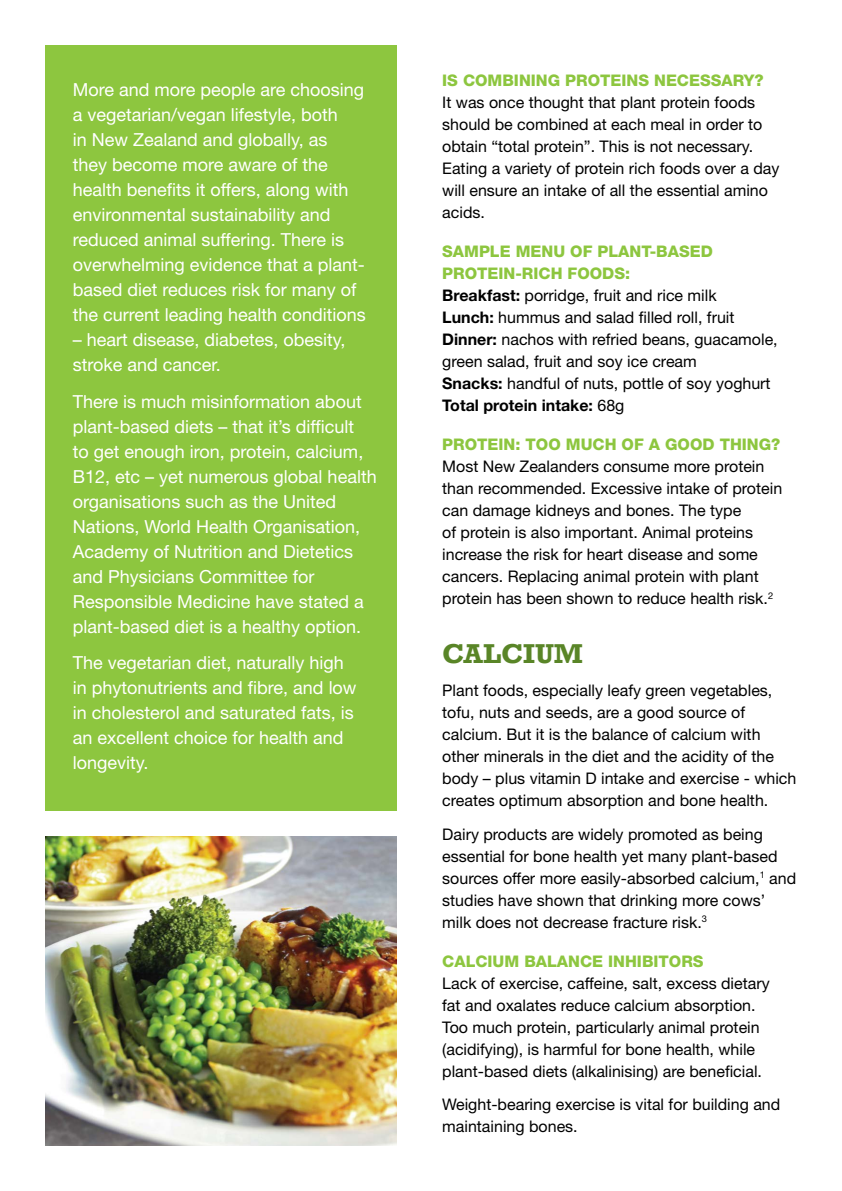
<style>
.page{position:relative;width:842px;height:1191px;background:#fff}
.page>*{position:absolute;margin:0;border:0;box-sizing:border-box;transform-origin:0 0}
.t1{font:700 28px "Rockwell";color:#598527}
.t2{font:18px/25px "Helvetica Neue";color:#fff}
.t3{font:16px/22px "Helvetica Neue";color:#000}
.t4{font:800 16px "Helvetica Neue";color:#8dc63f}
.s1{font-weight:800;color:#8dc63f}
.s2{font-weight:700}
</style>
<div class="page">
<div style="left:45px;top:45px;width:352px;height:766px;background:#8dc63f"></div>
<img style="left:45px;top:836px;width:352px;height:309px">
<p class="t2" style="left:73px;top:77px;width:295px">More and more people are choosing a vegetarian/vegan lifestyle, both<br>in New Zealand and globally, as they become more aware of the health benefits it offers, along with environmental sustainability and reduced animal suffering. There is overwhelming evidence that a plant&shy;based diet reduces risk for many of the current leading health conditions</p>
<p class="t2" style="left:73px;top:327px;width:274px">– heart disease, diabetes, obesity, stroke and cancer.</p>
<p class="t2" style="left:73px;top:388px;width:305px">There is much misinformation about plant-based diets – that it’s difficult<br>to get enough iron, protein, calcium, B12, etc – yet numerous global health organisations such as the United Nations, World Health Organisation, Academy of Nutrition and Dietetics and Physicians Committee for Responsible Medicine have stated a plant-based diet is a healthy option.</p>
<p class="t2" style="left:73px;top:650px;width:285px">The vegetarian diet, naturally high in phytonutrients and fibre, and low in cholesterol and saturated fats, is an excellent choice for health and longevity.</p>
<p class="t4" style="left:442px;top:71px;width:323px">IS COMBINING PROTEINS NECESSARY?</p>
<p class="t3" style="left:442px;top:91px;width:339px">It was once thought that plant protein foods should be combined at each meal in order to obtain “total protein”. This is not necessary.<br>Eating a variety of protein rich foods over a day will ensure an intake of all the essential amino acids.</p>
<p class="t3" style="left:442px;top:240px;width:337px"><span class="s1">SAMPLE MENU OF PLANT-BASED PROTEIN-RICH FOODS:<br></span><span class="s2">Breakfast:</span> porridge, fruit and rice milk<br><span class="s2">Lunch:</span> hummus and salad filled roll, fruit <span class="s2">Dinner:</span> nachos with refried beans, guacamole, green salad, fruit and soy ice cream<br><span class="s2">Snacks:</span> handful of nuts, pottle of soy yoghurt <span class="s2">Total protein intake:</span> 68g</p>
<p class="t4" style="left:442px;top:435px;width:340px">PROTEIN: TOO MUCH OF A GOOD THING?</p>
<p class="t3" style="left:442px;top:455px;width:341px">Most New Zealanders consume more protein than recommended. Excessive intake of protein can damage kidneys and bones. The type<br>of protein is also important. Animal proteins increase the risk for heart disease and some cancers. Replacing animal protein with plant protein has been shown to reduce health risk.<sup>2</sup></p>
<h1 class="t1" style="left:442px;top:636px;width:142px">CALCIUM</h1>
<p class="t3" style="left:442px;top:679px;width:356px">Plant foods, especially leafy green vegetables, tofu, nuts and seeds, are a good source of calcium. But it is the balance of calcium with other minerals in the diet and the acidity of the body – plus vitamin D intake and exercise - which creates optimum absorption and bone health.</p>
<p class="t3" style="left:442px;top:822px;width:355px">Dairy products are widely promoted as being essential for bone health yet many plant-based sources offer more easily-absorbed calcium,<sup>1</sup> and studies have shown that drinking more cows’ milk does not decrease fracture risk.<sup>3</sup></p>
<p class="t4" style="left:442px;top:951px;width:263px">CALCIUM BALANCE INHIBITORS</p>
<p class="t3" style="left:442px;top:971px;width:329px">Lack of exercise, caffeine, salt, excess dietary fat and oxalates reduce calcium absorption.<br>Too much protein, particularly animal protein (acidifying), is harmful for bone health, while plant-based diets (alkalinising) are beneficial.</p>
<p class="t3" style="left:442px;top:1093px;width:340px">Weight-bearing exercise is vital for building and maintaining bones.</p>
</div>
